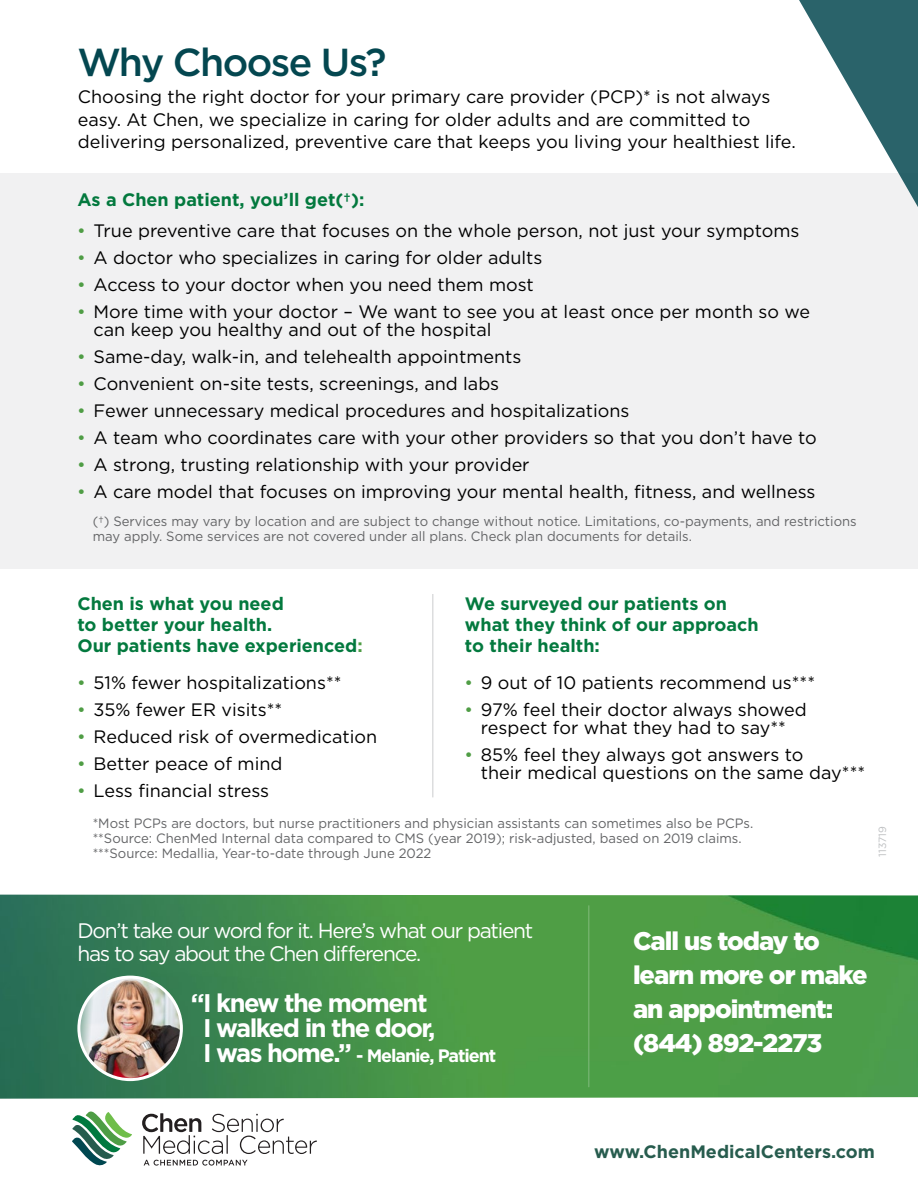
<style>
.page{position:relative;width:918px;height:1188px;background:#fff}
.page>*{position:absolute;margin:0;border:0;box-sizing:border-box;transform-origin:0 0}
.t1{font:500 39px "Gotham";letter-spacing:-.04em;color:#044750}
.t2{font:900 25.5px/33.8px "Gotham";letter-spacing:-.04em;color:#fff}
.t3{font:700 25.5px/25.2px "Gotham";letter-spacing:-.06em;color:#fff;text-align:center}
.t4{font:21px/22.2px "Gotham";letter-spacing:-.06em;color:#fff}
.t5{font:18px/18px "Gotham";color:#000}
.t6{font:700 18px/21px "Gotham";color:#03793e}
.t7{font:700 18px "Gotham";letter-spacing:-.06em;color:#fff}
.t8{font:700 18px "Gotham";color:#275c4e}
.t9{font:13.5px/15px "Gotham";color:#636466}
.t10{font:10.5px "Gotham";color:#bec0c2}
.s1{color:#4f9d45}
.s2{font-size:25.5px}
</style>
<div class="page">
<div style="left:0;top:173px;width:918px;height:396px;background:#f1f1f2"></div>
<svg style="left:799px;top:0;width:119px;height:207px"></svg>
<hr style="left:432px;top:594px;width:2px;height:203px;background:#dcddde">
<img style="left:0;top:895px;width:918px;height:204px">
<img style="left:79px;top:977px;width:102px;height:103px">
<div style="left:77px;top:976px;width:106px;height:105px;border:3px solid #fff;border-radius:50%"></div>
<hr style="left:588px;top:905px;width:2px;height:182px;background:#fff">
<svg style="left:72px;top:1111px;width:60px;height:55px"></svg>
<svg style="left:144px;top:1160px;width:104px;height:6px"></svg>
<svg style="left:142px;top:1113px;width:175px;height:41px"></svg>
<h1 class="t1" style="left:77px;top:37px;width:311px">Why Choose Us?</h1>
<p class="t5" style="left:78px;top:85px;width:719px;line-height:22.5px">Choosing the right doctor for your primary care provider (PCP)* is not always easy. At Chen, we specialize in caring for older adults and are committed to delivering personalized, preventive care that keeps you living your healthiest life.</p>
<p class="t6" style="left:77px;top:189px;width:288px">As a Chen patient, you’ll get(†):</p>
<p class="t5" style="left:77px;top:221px;width:724px"><span class="s1">•</span> True preventive care that focuses on the whole person, not just your symptoms</p>
<p class="t5" style="left:77px;top:248px;width:467px"><span class="s1">•</span> A doctor who specializes in caring for older adults</p>
<p class="t5" style="left:77px;top:275px;width:458px"><span class="s1">•</span> Access to your doctor when you need them most</p>
<p class="t5" style="left:94px;top:302px;width:718px;text-indent:-17px"><span class="s1">•</span> More time with your doctor – We want to see you at least once per month so we can keep you healthy and out of the hospital</p>
<p class="t5" style="left:77px;top:347px;width:446px"><span class="s1">•</span> Same-day, walk-in, and telehealth appointments</p>
<p class="t5" style="left:77px;top:374px;width:424px"><span class="s1">•</span> Convenient on-site tests, screenings, and labs</p>
<p class="t5" style="left:77px;top:401px;width:554px"><span class="s1">•</span> Fewer unnecessary medical procedures and hospitalizations</p>
<p class="t5" style="left:77px;top:428px;width:741px"><span class="s1">•</span> A team who coordinates care with your other providers so that you don’t have to</p>
<p class="t5" style="left:77px;top:455px;width:454px"><span class="s1">•</span> A strong, trusting relationship with your provider</p>
<p class="t5" style="left:77px;top:482px;width:740px"><span class="s1">•</span> A care model that focuses on improving your mental health, fitness, and wellness</p>
<p class="t9" style="left:93px;top:513px;width:766px">(†) Services may vary by location and are subject to change without notice. Limitations, co-payments, and restrictions may apply. Some services are not covered under all plans. Check plan documents for details.</p>
<p class="t6" style="left:77px;top:593px;width:287px">Chen is what you need<br>to better your health.<br>Our patients have experienced<span class="s1">:</span></p>
<p class="t6" style="left:465px;top:593px;width:295px">We surveyed our patients on what they think of our approach to their health:</p>
<p class="t5" style="left:77px;top:674px;width:266px"><span class="s1">•</span> 51% fewer hospitalizations**</p>
<p class="t5" style="left:77px;top:701px;width:207px"><span class="s1">•</span> 35% fewer ER visits**</p>
<p class="t5" style="left:77px;top:728px;width:302px"><span class="s1">•</span> Reduced risk of overmedication</p>
<p class="t5" style="left:77px;top:755px;width:207px"><span class="s1">•</span> Better peace of mind</p>
<p class="t5" style="left:77px;top:782px;width:194px"><span class="s1">•</span> Less financial stress</p>
<p class="t5" style="left:464px;top:674px;width:352px"><span class="s1">•</span> 9 out of 10 patients recommend us***</p>
<p class="t5" style="left:464px;top:701px;width:344px;text-align:center"><span class="s1">•</span> 97% feel their doctor always showed respect for what they had to say**</p>
<p class="t5" style="left:481px;top:746px;width:386px;text-indent:-17px"><span class="s1">•</span> 85% feel they always got answers to<br>their medical questions on the same day***</p>
<p class="t9" style="left:93px;top:815px;width:662px">*Most PCPs are doctors, but nurse practitioners and physician assistants can sometimes also be PCPs. **Source: ChenMed Internal data compared to CMS (year 2019); risk-adjusted, based on 2019 claims. ***Source: Medallia, Year-to-date through June 2022</p>
<p class="t10" style="left:876px;top:857px;width:32px;rotate:-90deg">113719</p>
<p class="t4" style="left:77px;top:919px;width:457px">Don’t take our word for it. Here’s what our patient has to say about the Chen difference.</p>
<h2 class="t2" style="left:633px;top:924px;width:236px">Call us today to learn more or make an appointment: (844) 892-2273</h2>
<h2 class="t3" style="left:191px;top:990px;width:246px">“I knew the moment<br>I walked in the door,</h2>
<p class="t7" style="left:203px;top:1044px;width:295px"><span class="s2">I was home.”</span> - Melanie, Patient</p>
<p class="t8" style="left:594px;top:1140px;width:282px">www.ChenMedicalCenters.com</p>
</div>
